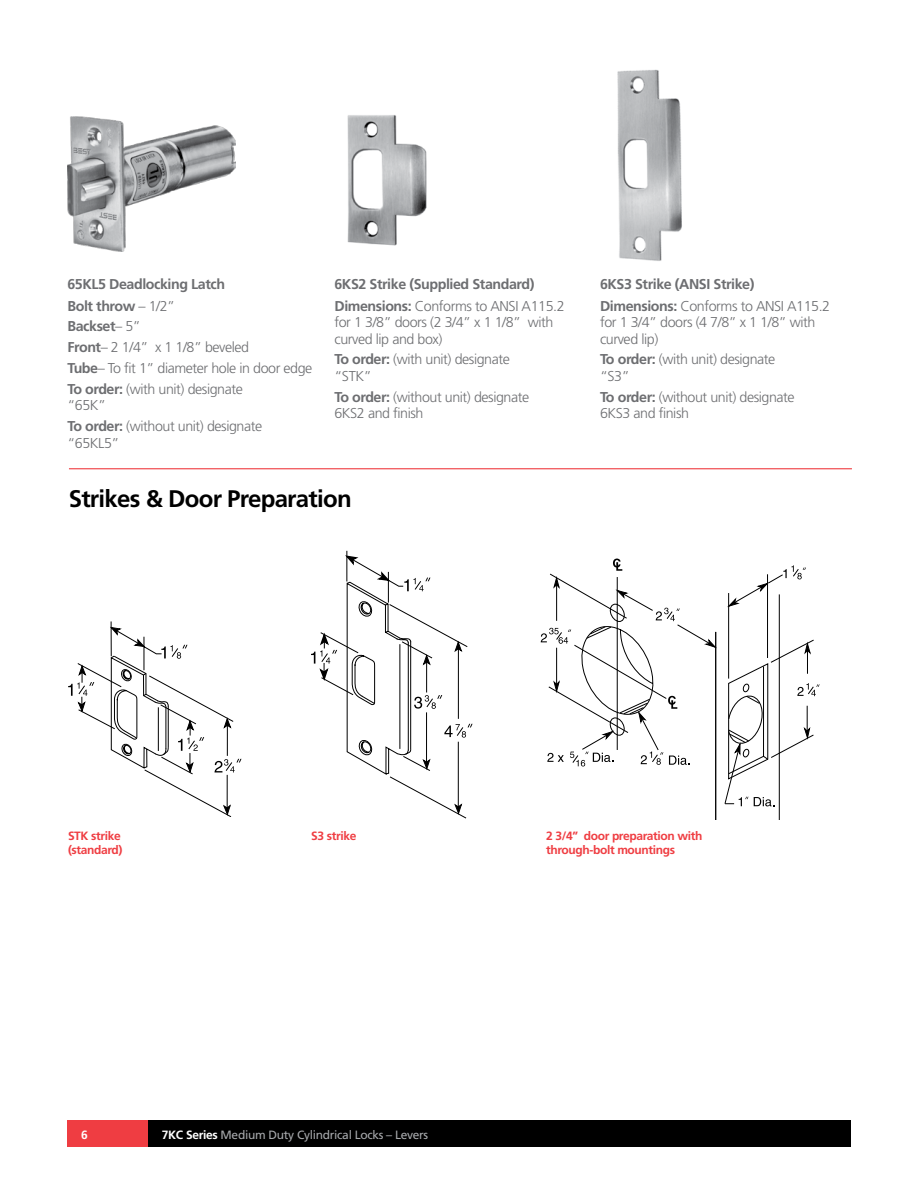
<style>
.page{position:relative;width:918px;height:1188px;background:#fff}
.page>*{position:absolute;margin:0;border:0;box-sizing:border-box;transform-origin:0 0}
.t1{font:700 24px "Frutiger";letter-spacing:-.03em;color:#000}
.t2{font:300 14.25px/16.5px "Frutiger";letter-spacing:-.03em;color:#6d6e71}
.t3{font:700 14.25px/21.9px "Frutiger";letter-spacing:-.03em;color:#6d6e71}
.t4{font:700 12px/13.5px "Frutiger";letter-spacing:-.03em;color:#ef3d42}
.t5{font:12px "Frutiger";letter-spacing:-.025em;color:#a7a9ac}
.t6{font:700 12px "Frutiger";color:#fff}
.s1{font-weight:700}
.s2{font-weight:300}
.s3{font-weight:700;color:#fff}
</style>
<div class="page">
<div style="left:68px;top:1120px;width:80px;height:28px;background:#ef3d42"></div>
<div style="left:148px;top:1120px;width:703px;height:28px;background:#000"></div>
<img style="left:617px;top:69px;width:65px;height:192px">
<img style="left:347px;top:115px;width:80px;height:131px">
<img style="left:68px;top:117px;width:168px;height:134px">
<hr style="left:69px;top:468px;width:783px;height:1px;background:#ef3d42">
<svg style="left:68px;top:621px;width:174px;height:196px"></svg>
<svg style="left:311px;top:551px;width:162px;height:268px"></svg>
<hr style="left:715px;top:632px;width:1px;height:187px;background:#000">
<hr style="left:779px;top:594px;width:1px;height:225px;background:#000">
<svg style="left:541px;top:559px;width:279px;height:247px"></svg>
<p class="t2" style="left:68px;top:273px;width:246px;line-height:21px"><span class="s1">65KL5 Deadlocking Latch<br>Bolt throw</span> – 1/2”<br><span class="s1">Backset</span>– 5”<br><span class="s1">Front</span>– 2 1/4” x 1 1/8” beveled<br><span class="s1">Tube</span>– To fit 1” diameter hole in door edge<br><span class="s1">To order:</span> (with unit) designate</p>
<p class="t2" style="left:68px;top:395px;width:196px;line-height:20.9px">“65K”<br><span class="s1">To order:</span> (without unit) designate</p>
<p class="t2" style="left:68px;top:434px;width:54px">“65KL5”</p>
<p class="t3" style="left:334px;top:273px;width:232px">6KS2 Strike (Supplied Standard)<br>Dimensions: <span class="s2">Conforms to ANSI A115.2</span></p>
<p class="t2" style="left:334px;top:314px;width:221px">for 1 3/8” doors (2 3/4” x 1 1/8” with curved lip and box)</p>
<p class="t2" style="left:334px;top:351px;width:177px"><span class="s1">To order:</span> (with unit) designate “STK”</p>
<p class="t2" style="left:334px;top:389px;width:196px"><span class="s1">To order:</span> (without unit) designate<br>6KS2 and finish</p>
<h1 class="t1" style="left:69px;top:484px;width:284px">Strikes &amp; Door Preparation</h1>
<p class="t3" style="left:600px;top:273px;width:232px">6KS3 Strike (ANSI Strike)<br>Dimensions: <span class="s2">Conforms to ANSI A115.2</span></p>
<p class="t2" style="left:600px;top:314px;width:217px">for 1 3/4” doors (4 7/8” x 1 1/8” with curved lip)</p>
<p class="t2" style="left:600px;top:351px;width:177px"><span class="s1">To order:</span> (with unit) designate “S3”</p>
<p class="t2" style="left:600px;top:389px;width:196px"><span class="s1">To order:</span> (without unit) designate<br>6KS3 and finish</p>
<p class="t4" style="left:68px;top:829px;width:56px">STK strike (standard)</p>
<p class="t4" style="left:311px;top:829px;width:47px">S3 strike</p>
<p class="t4" style="left:546px;top:829px;width:158px">2 3/4” door preparation with through-bolt mountings</p>
<p class="t6" style="left:81px;top:1128px;width:8px">6</p>
<p class="t5" style="left:162px;top:1127px;width:268px"><span class="s3">7KC Series</span> Medium Duty Cylindrical Locks – Levers</p>
</div>
